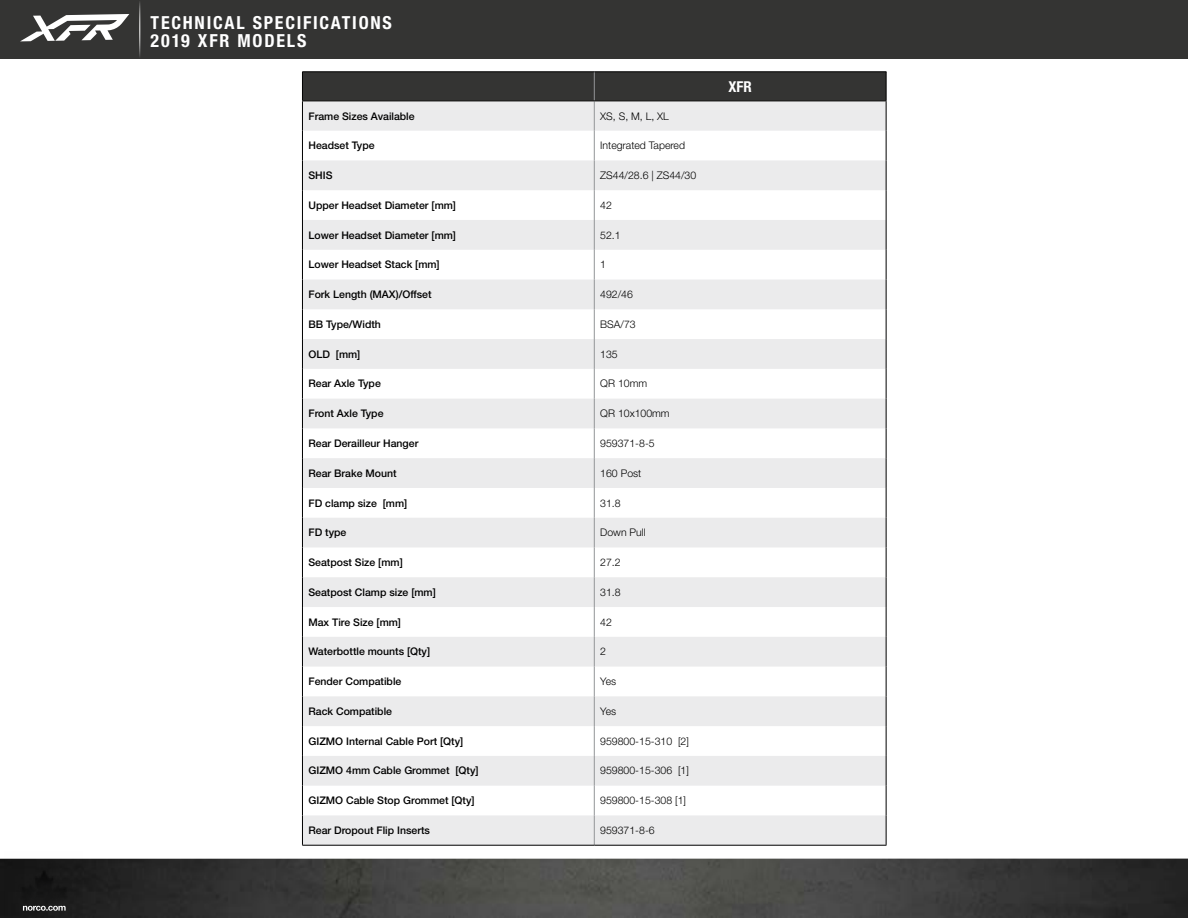
<style>
.page{position:relative;width:1188px;height:918px;background:#fff}
.page>*{position:absolute;margin:0;border:0;box-sizing:border-box;transform-origin:0 0}
.t1{font:700 condensed 18px/18px "Helvetica Neue LT Std";letter-spacing:.1em;color:#fff}
.t2{font:700 condensed 15px "Helvetica Neue LT Std";color:#fff}
.t3{font:500 10.5px "Helvetica Neue LT Std";color:#000}
.t4{font:300 10.5px "Helvetica Neue LT Std";color:#000}
</style>
<div class="page">
<img style="left:0;top:859px;width:1188px;height:59px">
<div style="left:4px;top:858px;width:79px;height:60px;background:#181818"></div>
<svg style="left:23px;top:906px;width:43px;height:5px"></svg>
<div style="left:0;top:0;width:1188px;height:59px;background:#343433"></div>
<hr style="left:139px;top:0;width:1px;height:58px;background:#fff">
<svg style="left:303px;top:102px;width:583px;height:743px;fill:#ebebec"></svg>
<hr style="left:594px;top:101px;width:1px;height:30px;background:#939598">
<svg style="left:594px;top:131px;width:1px;height:29px"></svg>
<hr style="left:594px;top:160px;width:1px;height:30px;background:#939598">
<hr style="left:594px;top:190px;width:1px;height:30px;background:#939598">
<hr style="left:594px;top:220px;width:1px;height:30px;background:#939598">
<hr style="left:594px;top:250px;width:1px;height:30px;background:#939598">
<svg style="left:594px;top:280px;width:1px;height:29px"></svg>
<hr style="left:594px;top:309px;width:1px;height:30px;background:#939598">
<hr style="left:594px;top:339px;width:1px;height:30px;background:#939598">
<hr style="left:594px;top:369px;width:1px;height:30px;background:#939598">
<svg style="left:594px;top:399px;width:1px;height:29px"></svg>
<hr style="left:594px;top:428px;width:1px;height:30px;background:#939598">
<hr style="left:594px;top:458px;width:1px;height:30px;background:#939598">
<hr style="left:594px;top:488px;width:1px;height:30px;background:#939598">
<svg style="left:594px;top:518px;width:1px;height:29px"></svg>
<hr style="left:594px;top:547px;width:1px;height:30px;background:#939598">
<hr style="left:594px;top:577px;width:1px;height:30px;background:#939598">
<hr style="left:594px;top:607px;width:1px;height:30px;background:#939598">
<hr style="left:594px;top:637px;width:1px;height:30px;background:#939598">
<svg style="left:594px;top:667px;width:1px;height:29px"></svg>
<hr style="left:594px;top:696px;width:1px;height:30px;background:#939598">
<hr style="left:594px;top:726px;width:1px;height:30px;background:#939598">
<hr style="left:594px;top:756px;width:1px;height:30px;background:#939598">
<svg style="left:594px;top:786px;width:1px;height:29px"></svg>
<hr style="left:594px;top:815px;width:1px;height:30px;background:#939598">
<hr style="left:886px;top:101px;width:1px;height:30px;background:#000">
<svg style="left:886px;top:131px;width:1px;height:29px"></svg>
<hr style="left:886px;top:160px;width:1px;height:30px;background:#000">
<hr style="left:886px;top:190px;width:1px;height:30px;background:#000">
<hr style="left:886px;top:220px;width:1px;height:30px;background:#000">
<hr style="left:886px;top:250px;width:1px;height:30px;background:#000">
<svg style="left:886px;top:280px;width:1px;height:29px"></svg>
<hr style="left:886px;top:309px;width:1px;height:30px;background:#000">
<hr style="left:886px;top:339px;width:1px;height:30px;background:#000">
<hr style="left:886px;top:369px;width:1px;height:30px;background:#000">
<svg style="left:886px;top:399px;width:1px;height:29px"></svg>
<hr style="left:886px;top:428px;width:1px;height:30px;background:#000">
<hr style="left:886px;top:458px;width:1px;height:30px;background:#000">
<hr style="left:886px;top:488px;width:1px;height:30px;background:#000">
<svg style="left:886px;top:518px;width:1px;height:29px"></svg>
<hr style="left:886px;top:547px;width:1px;height:30px;background:#000">
<hr style="left:886px;top:577px;width:1px;height:30px;background:#000">
<hr style="left:886px;top:607px;width:1px;height:30px;background:#000">
<hr style="left:886px;top:637px;width:1px;height:30px;background:#000">
<svg style="left:886px;top:667px;width:1px;height:29px"></svg>
<hr style="left:886px;top:696px;width:1px;height:30px;background:#000">
<hr style="left:886px;top:726px;width:1px;height:30px;background:#000">
<hr style="left:886px;top:756px;width:1px;height:30px;background:#000">
<svg style="left:886px;top:786px;width:1px;height:29px"></svg>
<hr style="left:886px;top:815px;width:1px;height:30px;background:#000">
<hr style="left:302px;top:845px;width:292px;height:1px;background:#000">
<hr style="left:594px;top:845px;width:292px;height:1px;background:#000">
<hr style="left:302px;top:101px;width:1px;height:30px;background:#000">
<svg style="left:302px;top:131px;width:1px;height:29px"></svg>
<hr style="left:302px;top:160px;width:1px;height:30px;background:#000">
<hr style="left:302px;top:190px;width:1px;height:30px;background:#000">
<hr style="left:302px;top:220px;width:1px;height:30px;background:#000">
<hr style="left:302px;top:250px;width:1px;height:30px;background:#000">
<svg style="left:302px;top:280px;width:1px;height:29px"></svg>
<hr style="left:302px;top:309px;width:1px;height:30px;background:#000">
<hr style="left:302px;top:339px;width:1px;height:30px;background:#000">
<hr style="left:302px;top:369px;width:1px;height:30px;background:#000">
<svg style="left:302px;top:399px;width:1px;height:29px"></svg>
<hr style="left:302px;top:428px;width:1px;height:30px;background:#000">
<hr style="left:302px;top:458px;width:1px;height:30px;background:#000">
<hr style="left:302px;top:488px;width:1px;height:30px;background:#000">
<svg style="left:302px;top:518px;width:1px;height:29px"></svg>
<hr style="left:302px;top:547px;width:1px;height:30px;background:#000">
<hr style="left:302px;top:577px;width:1px;height:30px;background:#000">
<hr style="left:302px;top:607px;width:1px;height:30px;background:#000">
<hr style="left:302px;top:637px;width:1px;height:30px;background:#000">
<svg style="left:302px;top:667px;width:1px;height:29px"></svg>
<hr style="left:302px;top:696px;width:1px;height:30px;background:#000">
<hr style="left:302px;top:726px;width:1px;height:30px;background:#000">
<hr style="left:302px;top:756px;width:1px;height:30px;background:#000">
<svg style="left:302px;top:786px;width:1px;height:29px"></svg>
<hr style="left:302px;top:815px;width:1px;height:30px;background:#000">
<svg style="left:302px;top:72px;width:585px;height:29px;background:#323231"></svg>
<hr style="left:302px;top:101px;width:292px;height:1px;background:#000">
<hr style="left:594px;top:101px;width:292px;height:1px;background:#000">
<svg style="left:21px;top:14px;width:108px;height:27px"></svg>
<h1 class="t1" style="left:151px;top:13px;width:243px">TECHNICAL SPECIFICATIONS<br>2019 XFR MODELS</h1>
<p class="t3" style="left:308px;top:110px;width:108px">Frame Sizes Available</p>
<p class="t4" style="left:600px;top:109px;width:70px">XS, S, M, L, XL</p>
<p class="t3" style="left:308px;top:139px;width:68px">Headset Type</p>
<p class="t4" style="left:600px;top:139px;width:86px">Integrated Tapered</p>
<p class="t3" style="left:308px;top:169px;width:26px">SHIS</p>
<p class="t4" style="left:600px;top:169px;width:97px">ZS44/28.6 | ZS44/30</p>
<p class="t3" style="left:308px;top:199px;width:149px">Upper Headset Diameter [mm]</p>
<p class="t4" style="left:600px;top:199px;width:13px">42</p>
<p class="t3" style="left:308px;top:229px;width:149px">Lower Headset Diameter [mm]</p>
<p class="t4" style="left:600px;top:228px;width:22px">52.1</p>
<p class="t3" style="left:308px;top:258px;width:133px">Lower Headset Stack [mm]</p>
<p class="t4" style="left:600px;top:258px;width:7px">1</p>
<p class="t3" style="left:308px;top:288px;width:125px">Fork Length (MAX)/Offset</p>
<p class="t4" style="left:600px;top:288px;width:34px">492/46</p>
<p class="t3" style="left:308px;top:318px;width:74px">BB Type/Width</p>
<p class="t4" style="left:600px;top:318px;width:37px">BSA/73</p>
<p class="t3" style="left:308px;top:348px;width:53px">OLD [mm]</p>
<p class="t4" style="left:600px;top:348px;width:19px">135</p>
<p class="t3" style="left:308px;top:377px;width:74px">Rear Axle Type</p>
<p class="t4" style="left:600px;top:377px;width:48px">QR 10mm</p>
<p class="t3" style="left:308px;top:407px;width:77px">Front Axle Type</p>
<p class="t4" style="left:600px;top:407px;width:71px">QR 10x100mm</p>
<p class="t3" style="left:308px;top:437px;width:111px">Rear Derailleur Hanger</p>
<p class="t4" style="left:600px;top:437px;width:56px">959371-8-5</p>
<p class="t3" style="left:308px;top:467px;width:90px">Rear Brake Mount</p>
<p class="t4" style="left:600px;top:467px;width:43px">160 Post</p>
<p class="t3" style="left:308px;top:497px;width:100px">FD clamp size [mm]</p>
<p class="t4" style="left:600px;top:496px;width:22px">31.8</p>
<p class="t3" style="left:308px;top:526px;width:39px">FD type</p>
<p class="t4" style="left:600px;top:526px;width:47px">Down Pull</p>
<p class="t3" style="left:308px;top:556px;width:96px">Seatpost Size [mm]</p>
<p class="t4" style="left:600px;top:556px;width:22px">27.2</p>
<p class="t3" style="left:308px;top:586px;width:129px">Seatpost Clamp size [mm]</p>
<p class="t4" style="left:600px;top:586px;width:22px">31.8</p>
<p class="t3" style="left:308px;top:616px;width:94px">Max Tire Size [mm]</p>
<p class="t4" style="left:600px;top:615px;width:13px">42</p>
<p class="t3" style="left:308px;top:645px;width:123px">Waterbottle mounts [Qty]</p>
<p class="t4" style="left:600px;top:645px;width:7px">2</p>
<p class="t3" style="left:308px;top:675px;width:94px">Fender Compatible</p>
<p class="t4" style="left:600px;top:675px;width:17px">Yes</p>
<p class="t3" style="left:308px;top:705px;width:85px">Rack Compatible</p>
<p class="t4" style="left:600px;top:705px;width:17px">Yes</p>
<p class="t3" style="left:308px;top:735px;width:156px">GIZMO Internal Cable Port [Qty]</p>
<p class="t4" style="left:600px;top:735px;width:90px">959800-15-310 [2]</p>
<p class="t3" style="left:308px;top:764px;width:172px">GIZMO 4mm Cable Grommet [Qty]</p>
<p class="t4" style="left:600px;top:764px;width:90px">959800-15-306 [1]</p>
<p class="t3" style="left:308px;top:794px;width:168px">GIZMO Cable Stop Grommet [Qty]</p>
<p class="t4" style="left:600px;top:794px;width:87px">959800-15-308 [1]</p>
<p class="t3" style="left:308px;top:824px;width:123px">Rear Dropout Flip Inserts</p>
<p class="t4" style="left:600px;top:824px;width:56px">959371-8-6</p>
<h2 class="t2" style="left:729px;top:77px;width:25px">XFR</h2>
</div>
